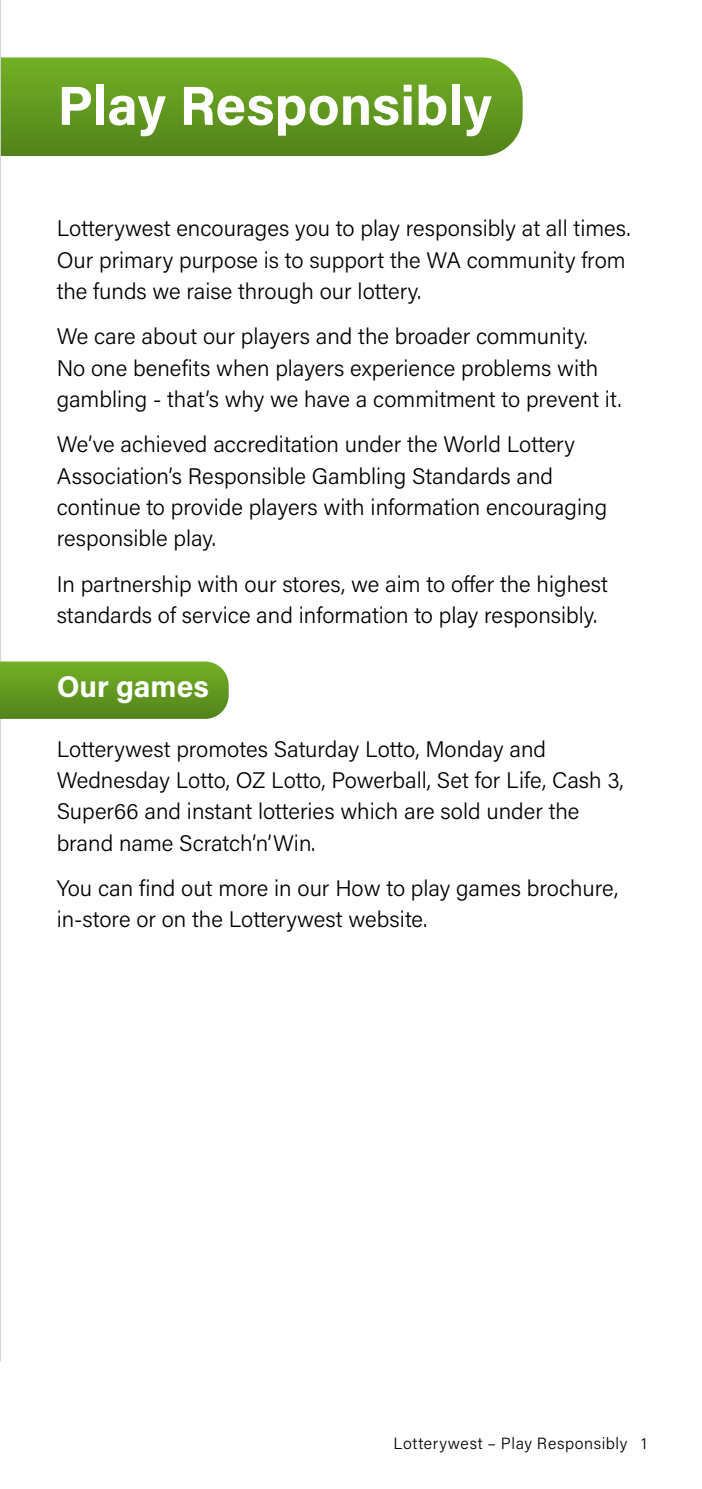
<style>
.page{position:relative;width:702px;height:1489px;background:#fff}
.page>*{position:absolute;margin:0;border:0;box-sizing:border-box;transform-origin:0 0}
.t1{font:700 55px "Acumin Pro";color:#fff}
.t2{font:700 30px "Acumin Pro";color:#fff}
.t3{font:300 22.5px/31.2px "Acumin Pro";color:#000}
.t4{font:300 16.25px "Acumin Pro";letter-spacing:.035em;color:#000}
</style>
<div class="page">
<hr style="left:0;top:0;width:1px;height:1361px;background:#d1d1d1">
<svg style="left:0;top:661px;width:229px;height:58px;background:#679c26"></svg>
<svg style="left:1px;top:57px;width:521px;height:99px;background:#659b23"></svg>
<h1 class="t1" style="left:57px;top:67px;width:436px">Play Responsibly</h1>
<p class="t3" style="left:57px;top:212px;width:575px">Lotterywest encourages you to play responsibly at all times.<br>Our primary purpose is to support the WA community from the funds we raise through our lottery.</p>
<p class="t3" style="left:57px;top:320px;width:566px">We care about our players and the broader community.<br>No one benefits when players experience problems with gambling - that’s why we have a commitment to prevent it.</p>
<p class="t3" style="left:57px;top:428px;width:552px">We’ve achieved accreditation under the World Lottery Association’s Responsible Gambling Standards and continue to provide players with information encouraging responsible play.</p>
<p class="t3" style="left:57px;top:567px;width:552px">In partnership with our stores, we aim to offer the highest standards of service and information to play responsibly.</p>
<h2 class="t2" style="left:57px;top:665px;width:154px">Our games</h2>
<p class="t3" style="left:57px;top:732px;width:568px">Lotterywest promotes Saturday Lotto, Monday and Wednesday Lotto, OZ Lotto, Powerball, Set for Life, Cash 3, Super66 and instant lotteries which are sold under the brand name Scratch’n’Win.</p>
<p class="t3" style="left:57px;top:871px;width:563px">You can find out more in our How to play games brochure, in-store or on the Lotterywest website.</p>
<p class="t4" style="left:393px;top:1432px;width:255px">Lotterywest – Play Responsibly 1</p>
</div>
